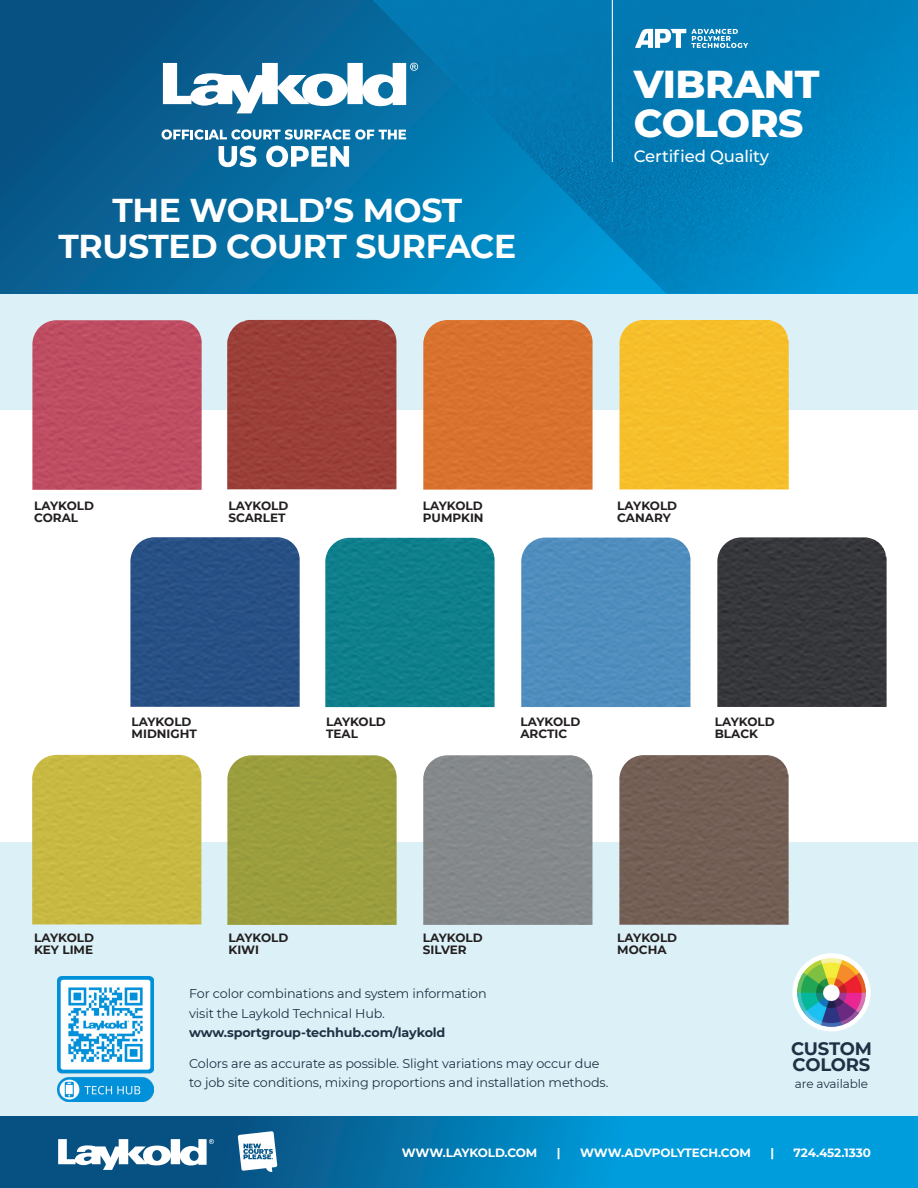
<style>
.page{position:relative;width:918px;height:1188px;background:#fff}
.page>*{position:absolute;margin:0;border:0;box-sizing:border-box;transform-origin:0 0}
.t1{font:800 39px "Montserrat";letter-spacing:-.01em;color:#fff}
.t2{font:700 33px "Montserrat";letter-spacing:-.01em;color:#fff}
.t3{font:700 18px "Montserrat";letter-spacing:-.015em;color:#1e3245}
.t4{font:500 16.5px "Montserrat";letter-spacing:-.01em;color:#fff}
.t5{font:12.75px "Montserrat";letter-spacing:-.01em;color:#1e3245}
.t6{font:700 12.75px "Montserrat";letter-spacing:-.01em;color:#1e3245}
.t7{font:700 12px "Montserrat";color:#231f20}
.t8{font:700 12px "Montserrat";letter-spacing:-.01em;color:#fff}
.t9{font:12px "Montserrat";letter-spacing:-.01em;color:#1e3245}
</style>
<div class="page">
<div style="left:0;top:0;width:918px;height:409px;background:#dcf1f7"></div>
<svg style="left:0;top:0;width:373px;height:294px"></svg>
<div style="left:0;top:842px;width:918px;height:346px;background:#dcf1f7"></div>
<img style="left:373px;top:0;width:545px;height:294px">
<svg style="left:0;top:1116px;width:918px;height:72px"></svg>
<hr style="left:612px;top:0;width:1px;height:162px;background:#fff">
<div style="left:792px;top:953px;width:79px;height:78px;background:#fff;border-radius:50%"></div>
<img style="left:797px;top:958px;width:69px;height:69px;border-radius:35px">
<svg style="left:58px;top:1139px;width:156px;height:31px"></svg>
<svg style="left:238px;top:1131px;width:39px;height:41px"></svg>
<img style="left:57px;top:977px;width:96px;height:124px">
<svg style="left:635px;top:29px;width:113px;height:19px"></svg>
<svg style="left:163px;top:63px;width:255px;height:50px"></svg>
<svg style="left:162px;top:129px;width:244px;height:11px"></svg>
<svg style="left:219px;top:146px;width:37px;height:21px"></svg>
<svg style="left:266px;top:146px;width:83px;height:21px"></svg>
<img style="left:32px;top:320px;width:170px;height:170px">
<div style="left:227px;top:320px;width:169px;height:169px;background:#9b3f38"></div>
<div style="left:423px;top:320px;width:170px;height:170px;background:#d9722e"></div>
<div style="left:620px;top:320px;width:169px;height:169px;background:#f6bf2a"></div>
<div style="left:130px;top:537px;width:170px;height:170px;background:#285186"></div>
<img style="left:325px;top:538px;width:170px;height:169px">
<div style="left:521px;top:538px;width:169px;height:169px;background:#508ebe"></div>
<img style="left:717px;top:537px;width:170px;height:170px">
<div style="left:32px;top:755px;width:169px;height:169px;background:#c8b942"></div>
<div style="left:227px;top:755px;width:170px;height:170px;background:#9c9e3e"></div>
<div style="left:423px;top:755px;width:169px;height:170px;background:#84898b"></div>
<div style="left:619px;top:755px;width:170px;height:170px;background:#745f55"></div>
<p class="t2" style="left:112px;top:187px;width:351px">THE WORLD’S MOST</p>
<p class="t2" style="left:58px;top:223px;width:459px">TRUSTED COURT SURFACE</p>
<p class="t1" style="left:634px;top:56px;width:187px">VIBRANT</p>
<p class="t1" style="left:634px;top:95px;width:171px">COLORS</p>
<p class="t4" style="left:634px;top:145px;width:137px">Certified Quality</p>
<p class="t7" style="left:34px;top:497px;width:61px">LAYKOLD</p>
<p class="t7" style="left:34px;top:509px;width:46px">CORAL</p>
<p class="t7" style="left:229px;top:497px;width:61px">LAYKOLD</p>
<p class="t7" style="left:229px;top:509px;width:59px">SCARLET</p>
<p class="t7" style="left:423px;top:497px;width:61px">LAYKOLD</p>
<p class="t7" style="left:423px;top:509px;width:62px">PUMPKIN</p>
<p class="t7" style="left:617px;top:497px;width:61px">LAYKOLD</p>
<p class="t7" style="left:617px;top:509px;width:55px">CANARY</p>
<p class="t7" style="left:132px;top:713px;width:61px">LAYKOLD</p>
<p class="t7" style="left:132px;top:725px;width:67px">MIDNIGHT</p>
<p class="t7" style="left:326px;top:713px;width:61px">LAYKOLD</p>
<p class="t7" style="left:326px;top:725px;width:33px">TEAL</p>
<p class="t7" style="left:520px;top:713px;width:61px">LAYKOLD</p>
<p class="t7" style="left:520px;top:725px;width:48px">ARCTIC</p>
<p class="t7" style="left:715px;top:713px;width:61px">LAYKOLD</p>
<p class="t7" style="left:715px;top:725px;width:45px">BLACK</p>
<p class="t7" style="left:34px;top:929px;width:61px">LAYKOLD</p>
<p class="t7" style="left:34px;top:941px;width:61px">KEY LIME</p>
<p class="t7" style="left:229px;top:929px;width:61px">LAYKOLD</p>
<p class="t7" style="left:229px;top:941px;width:32px">KIWI</p>
<p class="t7" style="left:423px;top:929px;width:61px">LAYKOLD</p>
<p class="t7" style="left:423px;top:941px;width:45px">SILVER</p>
<p class="t7" style="left:617px;top:929px;width:61px">LAYKOLD</p>
<p class="t7" style="left:617px;top:941px;width:51px">MOCHA</p>
<p class="t5" style="left:189px;top:985px;width:299px">For color combinations and system information</p>
<p class="t5" style="left:189px;top:1005px;width:197px">visit the Laykold Technical Hub.</p>
<p class="t6" style="left:189px;top:1024px;width:258px">www.sportgroup-techhub.com/laykold</p>
<p class="t5" style="left:189px;top:1054px;width:412px">Colors are as accurate as possible. Slight variations may occur due</p>
<p class="t5" style="left:189px;top:1074px;width:421px">to job site conditions, mixing proportions and installation methods.</p>
<p class="t3" style="left:791px;top:1035px;width:82px">CUSTOM</p>
<p class="t3" style="left:793px;top:1052px;width:79px">COLORS</p>
<p class="t9" style="left:795px;top:1075px;width:75px">are available</p>
<p class="t8" style="left:402px;top:1145px;width:137px">WWW.LAYKOLD.COM</p>
<p class="t8" style="left:557px;top:1145px;width:5px">|</p>
<p class="t8" style="left:580px;top:1145px;width:172px">WWW.ADVPOLYTECH.COM</p>
<p class="t8" style="left:770px;top:1145px;width:5px">|</p>
<p class="t8" style="left:794px;top:1145px;width:79px">724.452.1330</p>
</div>
